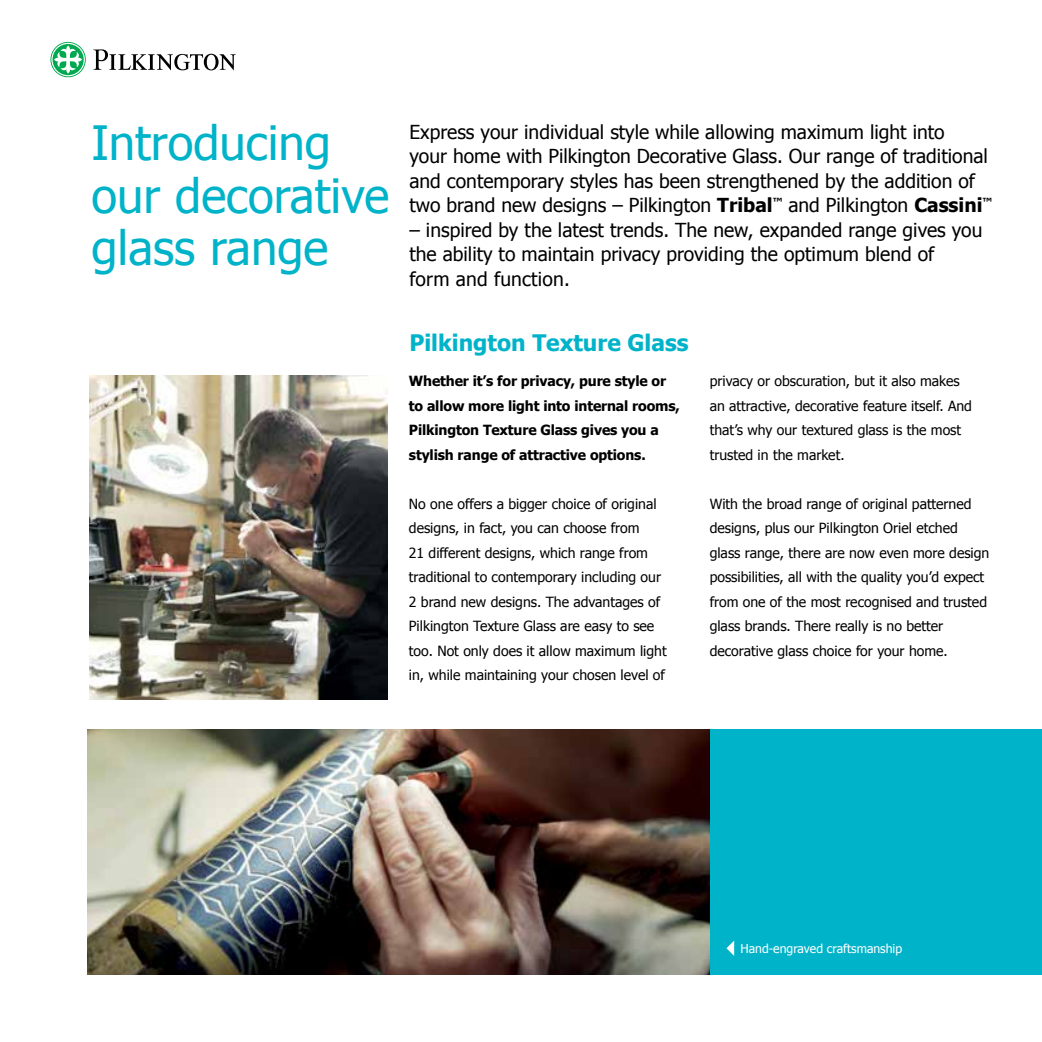
<style>
.page{position:relative;width:1042px;height:1042px;background:#fff}
.page>*{position:absolute;margin:0;border:0;box-sizing:border-box;transform-origin:0 0}
.t1{font:47.25px/52.5px "Tahoma";color:#00b3c9}
.t2{font:700 22.75px "Tahoma";color:#00b3c9}
.t3{font:19.25px/24.5px "Tahoma";color:#000}
.t4{font:14px/24.5px "Tahoma";color:#000}
.t5{font:700 14px/24.5px "Tahoma";letter-spacing:-.01em;color:#000}
.t6{font:12.25px "Tahoma";color:#fff}
.s1{font-weight:700}
</style>
<div class="page">
<div style="left:97px;top:729px;width:945px;height:245px;background:#00b3c9"></div>
<img style="left:88px;top:729px;width:622px;height:245px">
<img style="left:89px;top:375px;width:298px;height:324px">
<svg style="left:726px;top:941px;width:8px;height:15px"></svg>
<svg style="left:50px;top:42px;width:36px;height:35px"></svg>
<svg style="left:51px;top:43px;width:34px;height:33px"></svg>
<svg style="left:53px;top:44px;width:31px;height:31px"></svg>
<svg style="left:54px;top:45px;width:28px;height:29px"></svg>
<svg style="left:93px;top:49px;width:143px;height:22px"></svg>
<h1 class="t1" style="left:91px;top:114px;width:299px">Introducing our decorative glass range</h1>
<p class="t3" style="left:409px;top:119px;width:584px">Express your individual style while allowing maximum light into<br>your home with Pilkington Decorative Glass. Our range of traditional and contemporary styles has been strengthened by the addition of two brand new designs – Pilkington <span class="s1">Tribal</span><sup>™</sup> and Pilkington <span class="s1">Cassini</span><sup>™</sup></p>
<h3 class="t3" style="left:409px;top:217px;width:574px">– inspired by the latest trends. The new, expanded range gives you the ability to maintain privacy providing the optimum blend of<br>form and function.</h3>
<h2 class="t2" style="left:409px;top:327px;width:281px">Pilkington Texture Glass</h2>
<p class="t5" style="left:409px;top:368px;width:272px">Whether it’s for privacy, pure style or to allow more light into internal rooms, Pilkington Texture Glass gives you a stylish range of attractive options.</p>
<p class="t4" style="left:409px;top:490px;width:259px">No one offers a bigger choice of original designs, in fact, you can choose from<br>21 different designs, which range from traditional to contemporary including our 2 brand new designs. The advantages of Pilkington Texture Glass are easy to see too. Not only does it allow maximum light in, while maintaining your chosen level of</p>
<p class="t4" style="left:710px;top:368px;width:264px">privacy or obscuration, but it also makes an attractive, decorative feature itself. And that’s why our textured glass is the most trusted in the market.</p>
<p class="t4" style="left:710px;top:490px;width:281px">With the broad range of original patterned designs, plus our Pilkington Oriel etched glass range, there are now even more design possibilities, all with the quality you’d expect from one of the most recognised and trusted glass brands. There really is no better decorative glass choice for your home.</p>
<p class="t6" style="left:740px;top:940px;width:163px">Hand-engraved craftsmanship</p>
</div>
